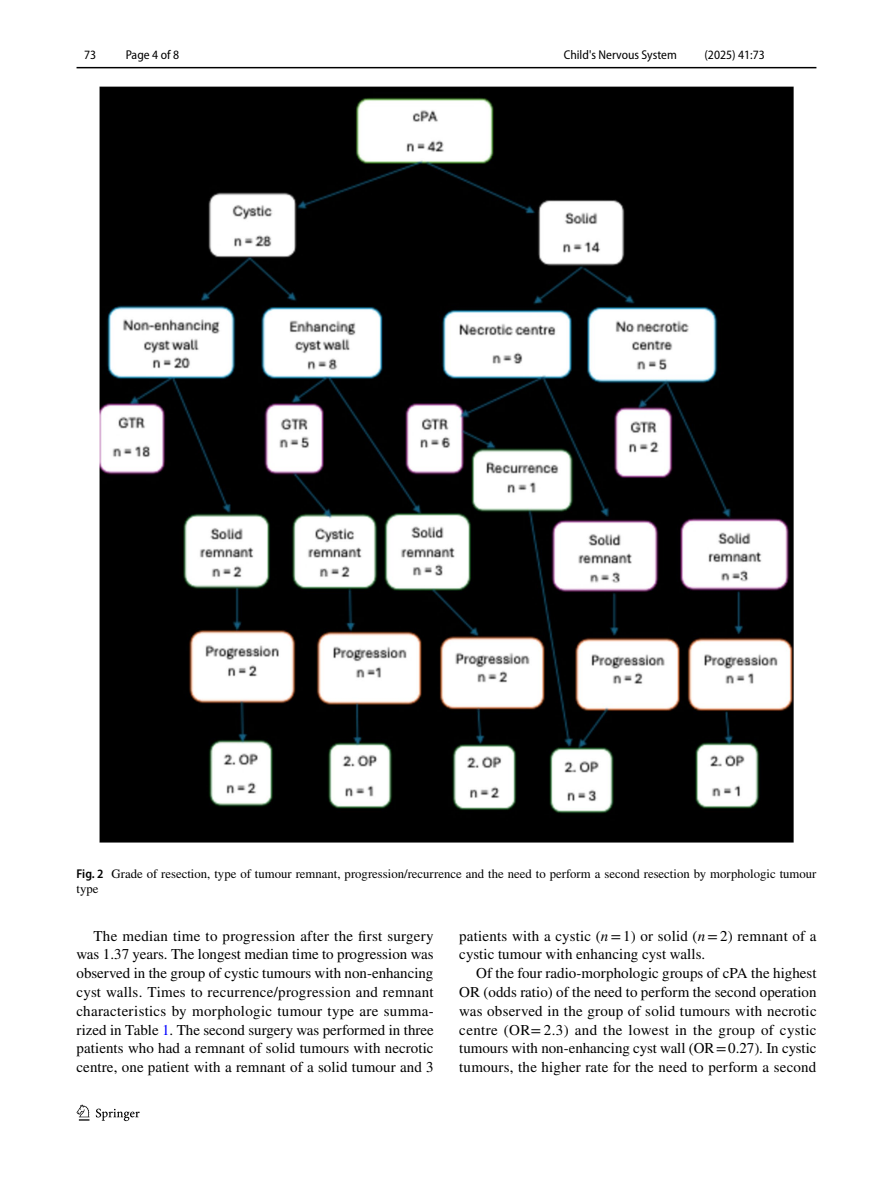
<style>
.page{position:relative;width:893px;height:1187px;background:#fff}
.page>*{position:absolute;margin:0;border:0;box-sizing:border-box;transform-origin:0 0}
.t1{font:15px/18.8px "STIX";letter-spacing:.005em;color:#000;text-align:justify}
.t2{font:12.75px/15px "STIX";color:#000}
.t3{font:semi-condensed 12.75px "Myriad Pro";color:#000}
.s1{font-family:"Myriad Pro";font-weight:600;font-stretch:semi-condensed}
.s2{color:#00f}
.s3{font-style:italic}
</style>
<div class="page">
<hr style="left:77px;top:67px;width:739px;height:1px;background:#000">
<svg style="left:77px;top:1104px;width:12px;height:16px"></svg>
<svg style="left:96px;top:1108px;width:44px;height:12px"></svg>
<img style="left:99px;top:87px;width:694px;height:755px">
<p class="t3" style="left:84px;top:48px;width:14px">73</p>
<p class="t3" style="left:126px;top:48px;width:55px">Page 4 of 8</p>
<p class="t3" style="left:564px;top:48px;width:115px">Child's Nervous System</p>
<p class="t3" style="left:704px;top:48px;width:62px">(2025) 41:73</p>
<p class="t2" style="left:77px;top:866px;width:741px"><span class="s1">Fig. 2</span> Grade of resection, type of tumour remnant, progression/recurrence and the need to perform a second resection by morphologic tumour type</p>
<p class="t1" style="left:77px;top:927px;width:359px;text-indent:17px">The median time to progression after the first surgery was 1.37 years. The longest median time to progression was observed in the group of cystic tumours with non-enhancing cyst walls. Times to recurrence/progression and remnant characteristics by morphologic tumour type are summa&shy;rized in Table <span class="s2">1</span>. The second surgery was performed in three patients who had a remnant of solid tumours with necrotic centre, one patient with a remnant of a solid tumour and 3</p>
<p class="t1" style="left:459px;top:927px;width:359px">patients with a cystic (<span class="s3">n</span>=1) or solid (<span class="s3">n</span>=2) remnant of a cystic tumour with enhancing cyst walls.</p>
<p class="t1" style="left:459px;top:964px;width:359px;text-indent:17px">Of the four radio-morphologic groups of cPA the highest OR (odds ratio) of the need to perform the second operation was observed in the group of solid tumours with necrotic centre (OR= 2.3) and the lowest in the group of cystic tumours with non-enhancing cyst wall (OR=0.27). In cystic tumours, the higher rate for the need to perform a second</p>
</div>
